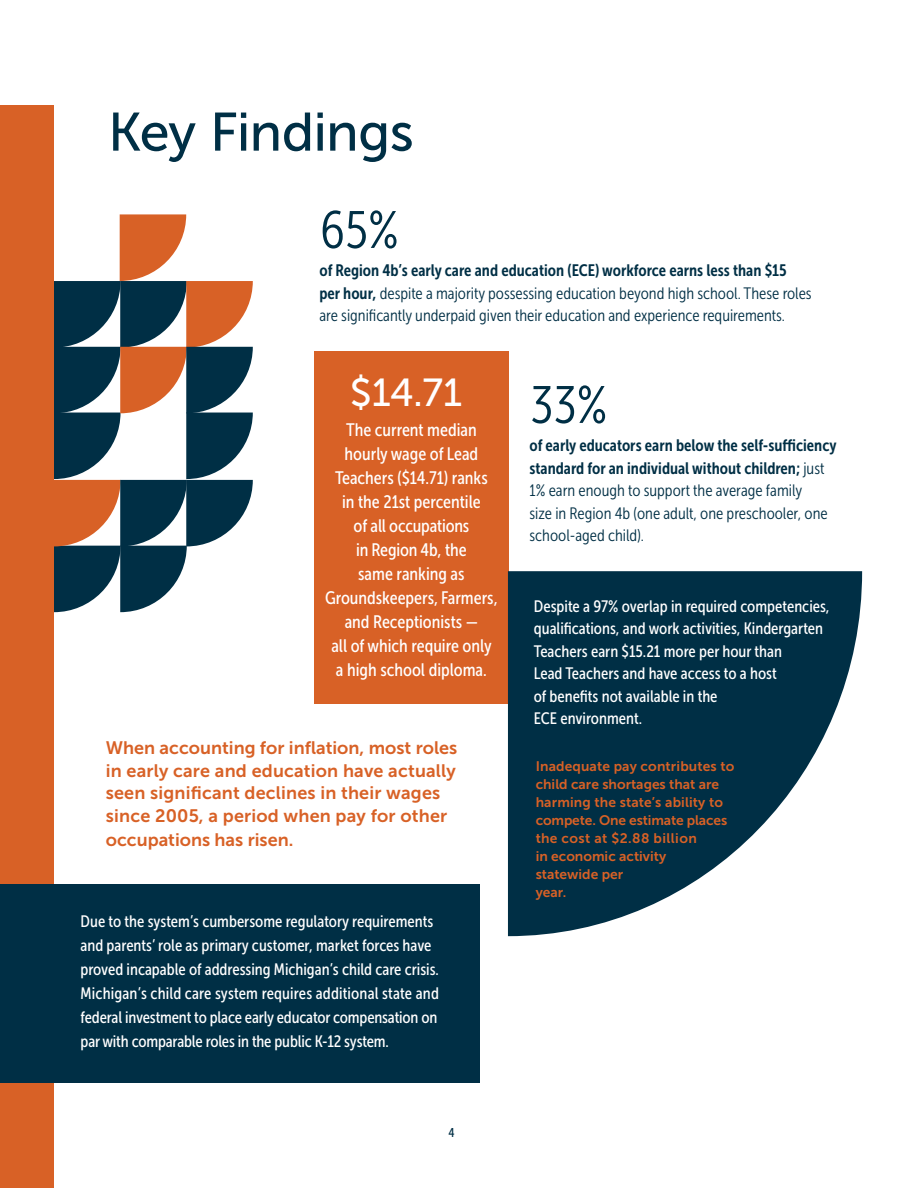
<style>
.page{position:relative;width:918px;height:1188px;background:#fff}
.page>*{position:absolute;margin:0;border:0;box-sizing:border-box;transform-origin:0 0}
.t1{font:54px "Museo Sans 500";letter-spacing:-.015em;color:#002f45}
.t2{font:52.5px "Museo Sans Cond 300";color:#002f45}
.t3{font:39px "Museo Sans 500";color:#fff}
.t4{font:18px/24px "Museo Sans Cond 500";color:#fff;text-align:center}
.t5{font:18px/22.8px "Museo Sans 700";letter-spacing:.01em;color:#d86126}
.t6{font:16.5px/22.5px "Museo Sans Cond 500";color:#fff}
.t7{font:16.5px/22.5px "Museo Sans Cond 300";color:#002f45}
.t8{font:13.8px/18px "Museo Sans 700";color:#d86126}
.t9{font:12.75px "Museo Sans Cond 500";color:#002f45}
.s1{font-family:"Museo Sans Cond 700"}
</style>
<div class="page">
<div style="left:0;top:106px;width:54px;height:1082px;background:#d86126"></div>
<hr style="left:917px;top:0;width:1px;height:50px;background:#d86126">
<svg style="left:54px;top:214px;width:199px;height:398px"></svg>
<div style="left:314px;top:351px;width:195px;height:352px;background:#d86126"></div>
<svg style="left:508px;top:571px;width:354px;height:365px;fill:#002f45"></svg>
<div style="left:0;top:884px;width:480px;height:199px;background:#002f45"></div>
<p class="t1" style="left:108px;top:102px;width:307px">Key Findings</p>
<p class="t2" style="left:320px;top:202px;width:80px">65%</p>
<p class="t7" style="left:320px;top:259px;width:494px"><span class="s1">of Region 4b’s early care and education (ECE) workforce earns less than $15 per hour,</span> despite a majority possessing education beyond high school. These roles are significantly underpaid given their education and experience requirements.</p>
<p class="t3" style="left:350px;top:371px;width:114px">$14.71</p>
<p class="t4" style="left:346px;top:418px;width:132px">The current median</p>
<p class="t4" style="left:325px;top:442px;width:174px">hourly wage of Lead<br>Teachers ($14.71) ranks<br>in the 21st percentile<br>of all occupations<br>in Region 4b, the<br>same ranking as<br>Groundskeepers, Farmers, and Receptionists —<br>all of which require only<br>a high school diploma.</p>
<p class="t5" style="left:106px;top:737px;width:353px">When accounting for inflation, most roles in early care and education have actually seen significant declines in their wages since 2005, a period when pay for other occupations has risen.</p>
<p class="t6" style="left:81px;top:909px;width:360px;line-height:24px">Due to the system’s cumbersome regulatory requirements and parents’ role as primary customer, market forces have proved incapable of addressing Michigan’s child care crisis.<br>Michigan’s child care system requires additional state and federal investment to place early educator compensation on par with comparable roles in the public K-12 system.</p>
<p class="t9" style="left:448px;top:1126px;width:8px">4</p>
<p class="t2" style="left:530px;top:377px;width:79px">33%</p>
<p class="t7" style="left:530px;top:434px;width:309px"><span class="s1">of early educators earn below the self-sufficiency standard for an individual without children;</span> just 1% earn enough to support the average family<br>size in Region 4b (one adult, one preschooler, one school-aged child).</p>
<p class="t6" style="left:534px;top:595px;width:297px">Despite a 97% overlap in required competencies, qualifications, and work activities, Kindergarten Teachers earn $15.21 more per hour than<br>Lead Teachers and have access to a host<br>of benefits not available in the<br>ECE environment.</p>
<p class="t8" style="left:536px;top:757px;width:200px">Inadequate pay contributes to child care shortages that are harming the state’s ability to compete. One estimate places the cost at $2.88 billion<br>in economic activity<br>statewide per<br>year.</p>
</div>
